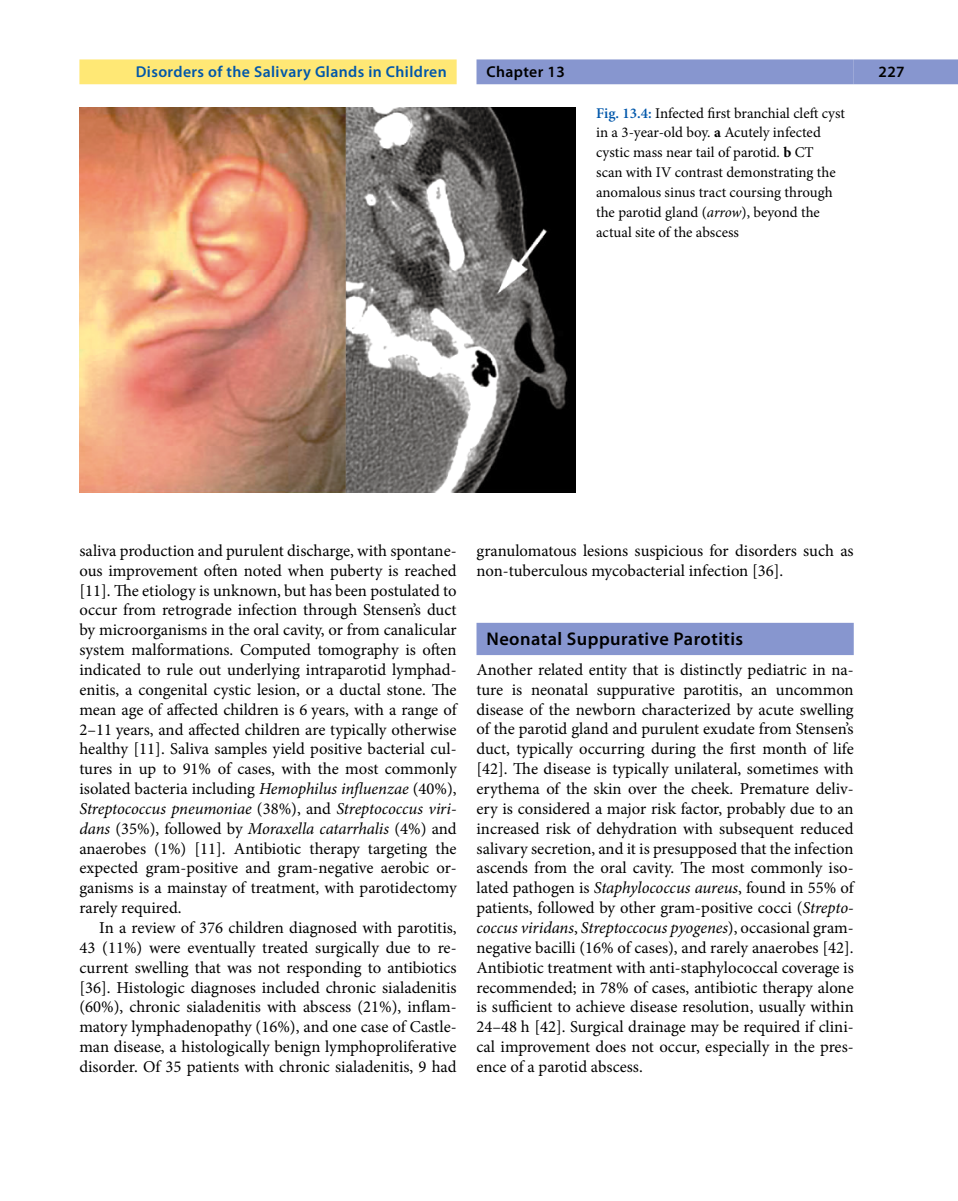
<style>
.page{position:relative;width:958px;height:1201px;background:#fff}
.page>*{position:absolute;margin:0;border:0;box-sizing:border-box;transform-origin:0 0}
.t1{font:600 18.38px "Myriad Pro";letter-spacing:.025em;color:#000}
.t2{font:16.62px/19.8px "Minion Pro";color:#000;text-align:justify}
.t3{font:600 15.75px "Myriad Pro";letter-spacing:.025em;color:#0057aa}
.t4{font:600 15.75px "Myriad Pro";letter-spacing:.025em;color:#000}
.t5{font:14.88px/19.8px "Minion Pro";color:#000}
.s1{font-weight:600;color:#0057aa}
.s2{font-weight:700}
.s3{font-style:italic}
</style>
<div class="page">
<div style="left:476px;top:623px;width:377px;height:32px;background:#8796cf"></div>
<img style="left:79px;top:107px;width:496px;height:386px">
<div style="left:853px;top:59px;width:104px;height:25px;background:#8796cf"></div>
<div style="left:79px;top:59px;width:377px;height:25px;background:#ffe875"></div>
<div style="left:476px;top:59px;width:377px;height:25px;background:#8796cf"></div>
<p class="t3" style="left:136px;top:61px;width:312px">Disorders of the Salivary Glands in Children</p>
<p class="t4" style="left:486px;top:61px;width:80px">Chapter 13</p>
<p class="t4" style="left:878px;top:61px;width:28px">227</p>
<p class="t5" style="left:596px;top:103px;width:249px"><span class="s1">Fig. 13.4:</span> Infected first branchial cleft cyst in a 3-year-old boy. <span class="s2">a</span> Acutely infected cystic mass near tail of parotid. <span class="s2">b</span> CT scan with IV contrast demonstrating the anomalous sinus tract coursing through the parotid gland (<span class="s3">arrow</span>), beyond the actual site of the abscess</p>
<p class="t2" style="left:79px;top:540px;width:379px">saliva production and purulent discharge, with spontane&shy;ous improvement often noted when puberty is reached [11]. The etiology is unknown, but has been postulated to occur from retrograde infection through Stensen’s duct by microorganisms in the oral cavity, or from canalicular system malformations. Computed tomography is often indicated to rule out underlying intraparotid lymphad&shy;enitis, a congenital cystic lesion, or a ductal stone. The mean age of affected children is 6 years, with a range of 2–11 years, and affected children are typically otherwise healthy [11]. Saliva samples yield positive bacterial cul&shy;tures in up to 91% of cases, with the most commonly isolated bacteria including <span class="s3">Hemophilus influenzae</span> (40%), <span class="s3">Streptococcus pneumoniae</span> (38%), and <span class="s3">Streptococcus viri&shy;dans</span> (35%), followed by <span class="s3">Moraxella catarrhalis</span> (4%) and anaerobes (1%) [11]. Antibiotic therapy targeting the expected gram-positive and gram-negative aerobic or&shy;ganisms is a mainstay of treatment, with parotidectomy rarely required.</p>
<p class="t2" style="left:79px;top:917px;width:379px;text-indent:20px">In a review of 376 children diagnosed with parotitis, 43 (11%) were eventually treated surgically due to re&shy;current swelling that was not responding to antibiotics [36]. Histologic diagnoses included chronic sialadenitis (60%), chronic sialadenitis with abscess (21%), inflam&shy;matory lymphadenopathy (16%), and one case of Castle&shy;man disease, a histologically benign lymphoproliferative disorder. Of 35 patients with chronic sialadenitis, 9 had</p>
<p class="t2" style="left:476px;top:540px;width:379px">granulomatous lesions suspicious for disorders such as non-tuberculous mycobacterial infection [36].</p>
<p class="t1" style="left:486px;top:627px;width:258px">Neonatal Suppurative Parotitis</p>
<p class="t2" style="left:476px;top:660px;width:379px">Another related entity that is distinctly pediatric in na&shy;ture is neonatal suppurative parotitis, an uncommon disease of the newborn characterized by acute swelling of the parotid gland and purulent exudate from Stensen’s duct, typically occurring during the first month of life [42]. The disease is typically unilateral, sometimes with erythema of the skin over the cheek. Premature deliv&shy;ery is considered a major risk factor, probably due to an increased risk of dehydration with subsequent reduced salivary secretion, and it is presupposed that the infection ascends from the oral cavity. The most commonly iso&shy;lated pathogen is <span class="s3">Staphylococcus aureus</span>, found in 55% of patients, followed by other gram-positive cocci (<span class="s3">Strepto&shy;coccus viridans</span>, <span class="s3">Streptoccocus pyogenes</span>), occasional gram&shy;negative bacilli (16% of cases), and rarely anaerobes [42].<br>Antibiotic treatment with anti-staphylococcal coverage is recommended; in 78% of cases, antibiotic therapy alone is sufficient to achieve disease resolution, usually within 24–48 h [42]. Surgical drainage may be required if clini&shy;cal improvement does not occur, especially in the pres&shy;ence of a parotid abscess.</p>
</div>
